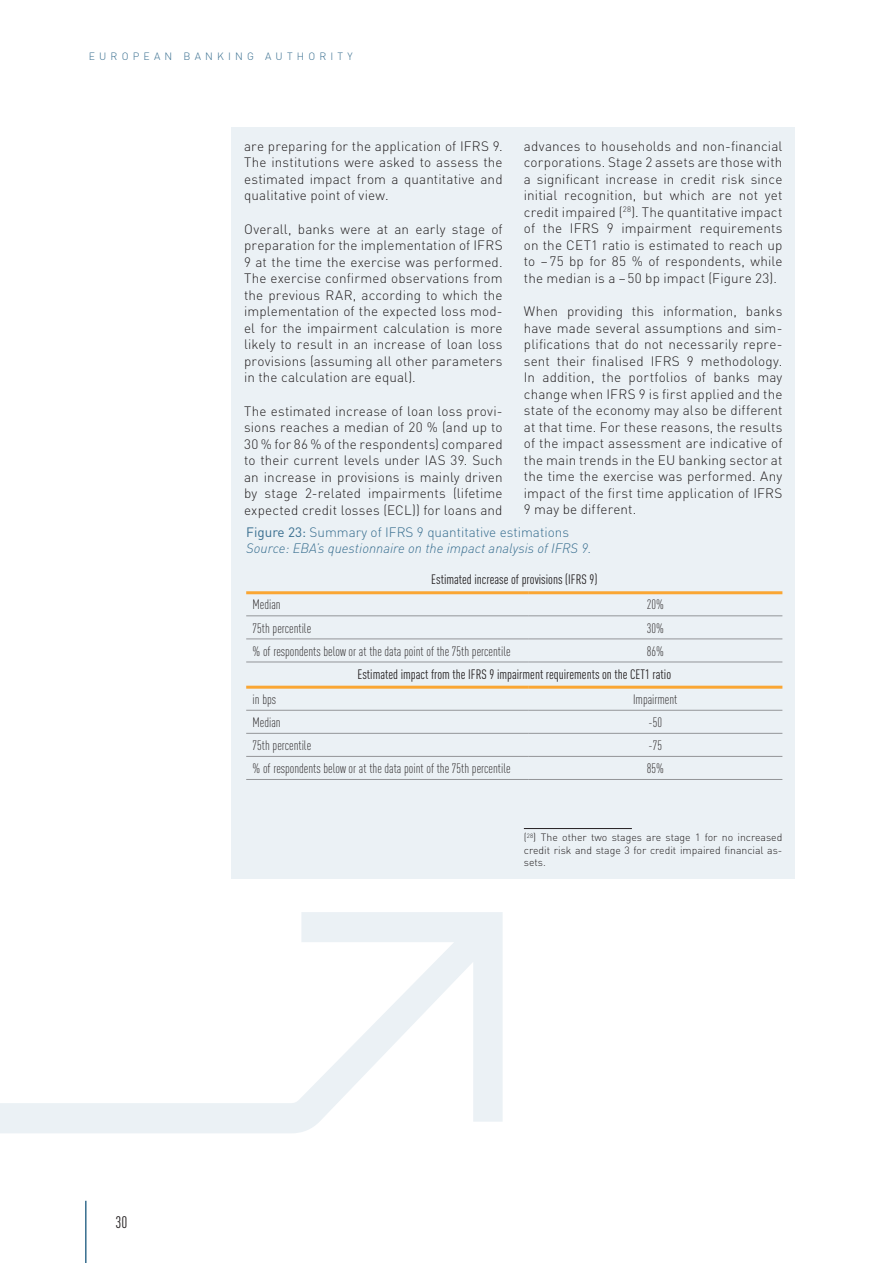
<style>
.page{position:relative;width:893px;height:1263px;background:#fff}
.page>*{position:absolute;margin:0;border:0;box-sizing:border-box;transform-origin:0 0}
.t1{font:condensed 16.5px "DIN Pro";color:#231f20}
.body_space{font:300 13.5px/16.5px "DIN Pro";letter-spacing:.01em;color:#231f20;text-align:justify}
.table_data_left_alig{font:300 condensed 13.5px "DIN Pro";color:#231f20}
.Table_header{font:condensed 13.5px "DIN Pro";color:#231f20}
.Source{font:italic 300 13.5px "DIN Pro";color:#386e8f}
.Figure_with_source{font:300 13.5px "DIN Pro";color:#386e8f}
.footnt{font:300 10.5px/12.6px "DIN Pro";color:#231f20;text-align:justify}
.t2{font:300 10.5px "DIN Pro";letter-spacing:.4em;color:#386e8f}
.s1{font-weight:400}
</style>
<div class="page">
<hr style="left:85px;top:1201px;width:2px;height:62px;background:#386e8f">
<svg style="left:0;top:912px;width:503px;height:221px"></svg>
<div style="left:231px;top:128px;width:564px;height:751px;background:#ebf1f5"></div>
<hr style="left:524px;top:828px;width:108px;height:1px;background:#231f20">
<hr style="left:246px;top:591px;width:282px;height:3px;background:#faa633">
<hr style="left:528px;top:591px;width:254px;height:3px;background:#faa633">
<hr style="left:246px;top:615px;width:282px;height:1px;background:#939598">
<hr style="left:528px;top:615px;width:254px;height:1px;background:#939598">
<hr style="left:246px;top:638px;width:282px;height:1px;background:#939598">
<hr style="left:528px;top:638px;width:254px;height:1px;background:#939598">
<hr style="left:246px;top:710px;width:282px;height:1px;background:#939598">
<hr style="left:528px;top:710px;width:254px;height:1px;background:#939598">
<hr style="left:246px;top:733px;width:282px;height:1px;background:#939598">
<hr style="left:528px;top:733px;width:254px;height:1px;background:#939598">
<hr style="left:246px;top:756px;width:282px;height:1px;background:#939598">
<hr style="left:528px;top:756px;width:254px;height:1px;background:#939598">
<hr style="left:246px;top:779px;width:282px;height:1px;background:#939598">
<hr style="left:528px;top:779px;width:254px;height:1px;background:#939598">
<hr style="left:246px;top:686px;width:282px;height:3px;background:#faa633">
<hr style="left:528px;top:686px;width:254px;height:3px;background:#faa633">
<hr style="left:246px;top:662px;width:282px;height:1px;background:#939598">
<hr style="left:528px;top:662px;width:254px;height:1px;background:#939598">
<p class="t2" style="left:89px;top:49px;width:265px">EUROPEAN BANKING AUTHORITY</p>
<p class="body_space" style="left:244px;top:137px;width:260px">are preparing for the application of IFRS 9.<br>The institutions were asked to assess the estimated impact from a quantitative and qualitative point of view.</p>
<p class="body_space" style="left:244px;top:220px;width:260px">Overall, banks were at an early stage of preparation for the implementation of IFRS 9 at the time the exercise was performed.<br>The exercise confirmed observations from the previous RAR, according to which the implementation of the expected loss mod&shy;el for the impairment calculation is more likely to result in an increase of loan loss provisions (assuming all other parameters in the calculation are equal).</p>
<p class="body_space" style="left:244px;top:402px;width:260px">The estimated increase of loan loss provi&shy;sions reaches a median of 20 % (and up to 30 % for 86 % of the respondents) compared to their current levels under IAS 39. Such an increase in provisions is mainly driven by stage 2-related impairments (lifetime expected credit losses (ECL)) for loans and</p>
<p class="body_space" style="left:524px;top:137px;width:260px">advances to households and non-financial corporations. Stage 2 assets are those with a significant increase in credit risk since initial recognition, but which are not yet credit impaired (<sup>28</sup>). The quantitative impact of the IFRS 9 impairment requirements on the CET1 ratio is estimated to reach up to −75 bp for 85 % of respondents, while the median is a −50 bp impact (Figure 23).</p>
<p class="body_space" style="left:524px;top:302px;width:260px">When providing this information, banks have made several assumptions and sim&shy;plifications that do not necessarily repre&shy;sent their finalised IFRS 9 methodology.<br>In addition, the portfolios of banks may change when IFRS 9 is first applied and the state of the economy may also be different at that time. For these reasons, the results of the impact assessment are indicative of the main trends in the EU banking sector at the time the exercise was performed. Any impact of the first time application of IFRS 9 may be different.</p>
<p class="Figure_with_source" style="left:246px;top:522px;width:324px"><span class="s1">Figure 23:</span> Summary of IFRS 9 quantitative estimations</p>
<p class="Source" style="left:246px;top:540px;width:347px">Source: EBA’s questionnaire on the impact analysis of IFRS 9.</p>
<p class="Table_header" style="left:431px;top:572px;width:168px">Estimated increase of provisions (IFRS 9)</p>
<p class="table_data_left_alig" style="left:253px;top:597px;width:30px">Median</p>
<p class="table_data_left_alig" style="left:647px;top:597px;width:19px">20%</p>
<p class="table_data_left_alig" style="left:253px;top:620px;width:60px">75th percentile</p>
<p class="table_data_left_alig" style="left:647px;top:620px;width:19px">30%</p>
<p class="table_data_left_alig" style="left:253px;top:643px;width:259px">% of respondents below or at the data point of the 75th percentile</p>
<p class="table_data_left_alig" style="left:647px;top:643px;width:19px">86%</p>
<p class="Table_header" style="left:357px;top:666px;width:315px">Estimated impact from the IFRS 9 impairment requirements on the CET1 ratio</p>
<p class="table_data_left_alig" style="left:253px;top:691px;width:25px">in bps</p>
<p class="table_data_left_alig" style="left:633px;top:691px;width:46px">Impairment</p>
<p class="table_data_left_alig" style="left:253px;top:714px;width:30px">Median</p>
<p class="table_data_left_alig" style="left:649px;top:714px;width:15px">-50</p>
<p class="table_data_left_alig" style="left:253px;top:737px;width:60px">75th percentile</p>
<p class="table_data_left_alig" style="left:649px;top:737px;width:15px">-75</p>
<p class="table_data_left_alig" style="left:253px;top:761px;width:259px">% of respondents below or at the data point of the 75th percentile</p>
<p class="table_data_left_alig" style="left:647px;top:761px;width:19px">85%</p>
<p class="t1" style="left:116px;top:1212px;width:13px">30</p>
<p class="footnt" style="left:524px;top:831px;width:260px">(<sup>28</sup>) The other two stages are stage 1 for no increased credit risk and stage 3 for credit impaired financial as&shy;sets.</p>
</div>
